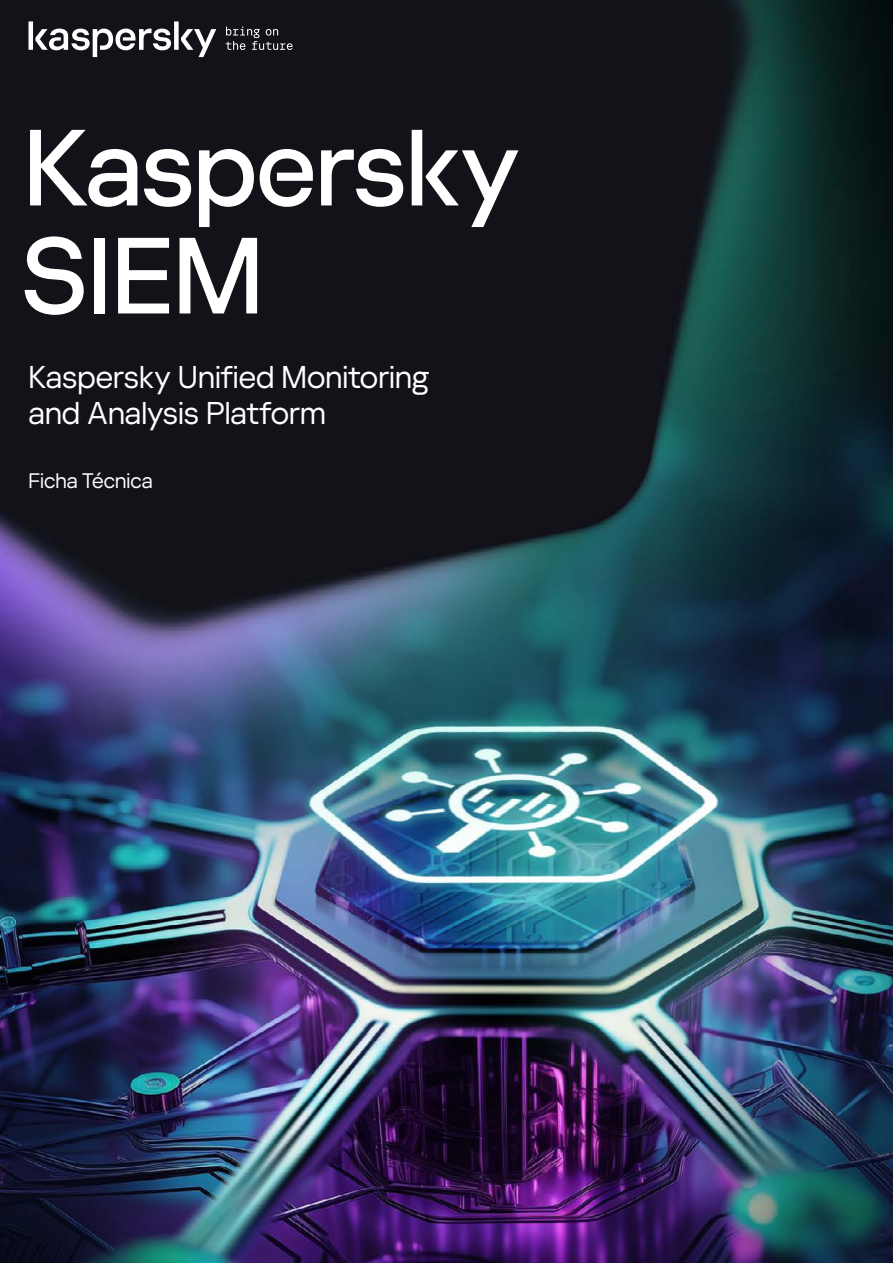
<style>
.page{position:relative;width:893px;height:1263px;background:#fff}
.page>*{position:absolute;margin:0;border:0;box-sizing:border-box;transform-origin:0 0}
.t1{font:500 108px/108px "Kaspersky Sans Display";letter-spacing:-.01em;color:#fff}
.t2{font:31.5px/36px "Kaspersky Sans Display";color:#fff}
.t3{font:21px "Kaspersky Sans Display";color:#fff}
</style>
<div class="page">
<img style="left:0;top:0;width:893px;height:1263px">
<svg style="left:226px;top:27px;width:67px;height:23px"></svg>
<svg style="left:28px;top:21px;width:188px;height:36px"></svg>
<h1 class="t1" style="left:20px;top:107px;width:501px">Kaspersky<br>SIEM</h1>
<p class="t2" style="left:28px;top:357px;width:402px">Kaspersky Unified Monitoring and Analysis Platform</p>
<p class="t3" style="left:28px;top:466px;width:126px">Ficha Técnica</p>
</div>
